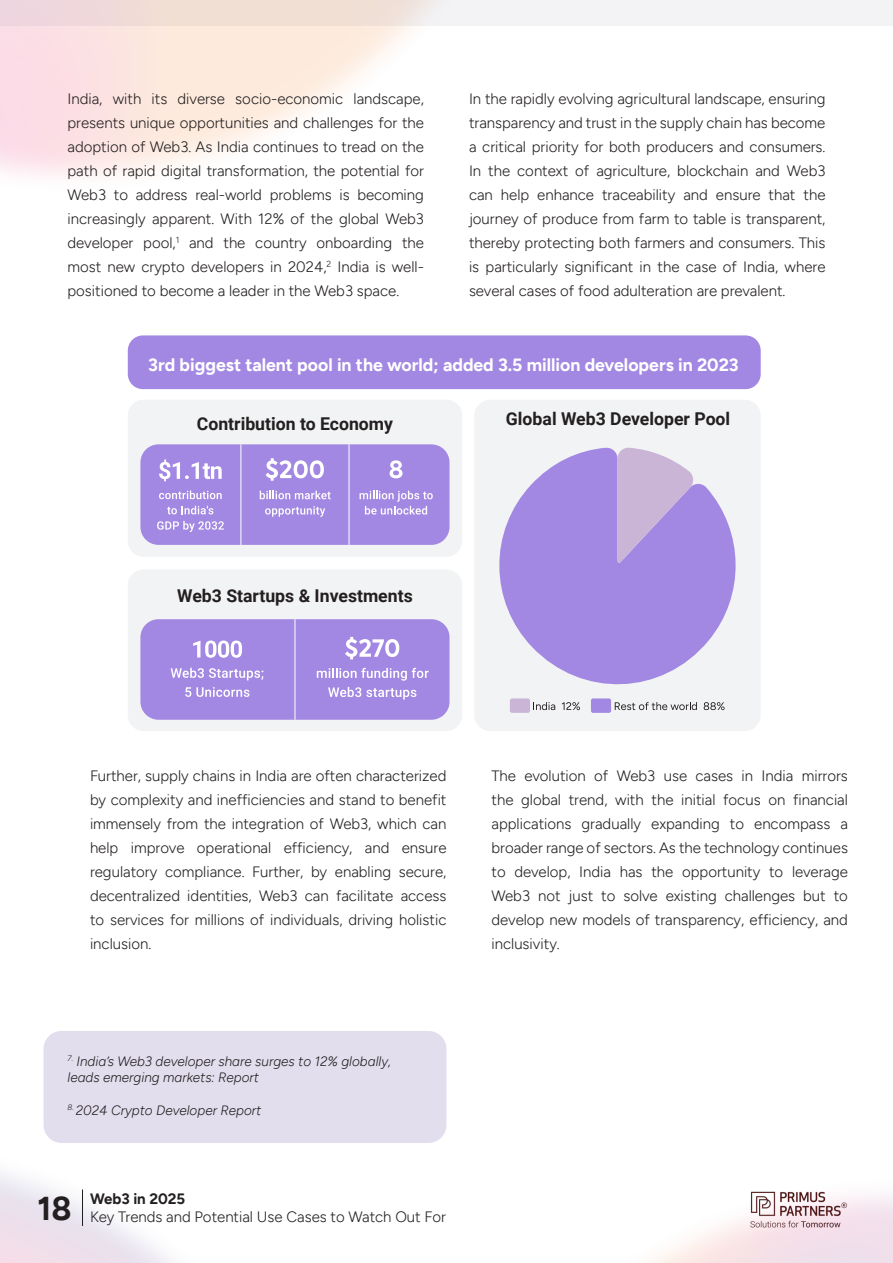
<style>
.page{position:relative;width:893px;height:1263px;background:#fff}
.page>*{position:absolute;margin:0;border:0;box-sizing:border-box;transform-origin:0 0}
.Box_Heading{font:700 17.7px "Roboto";color:#231f20}
.Box_Body_text{font:700 17.7px "Oak Sans";color:#fff}
.Body{font:300 15px/24px "Oak Sans";color:#231f20;text-align:justify}
.t1{font:italic 300 13.5px/16.2px "Oak Sans";color:#231f20}
.s1{font-weight:700}
.s2{font-weight:700;font-size:33px}
</style>
<div class="page">
<svg style="left:0;top:0;width:893px;height:25px;fill:#f3f3f5"></svg>
<hr style="left:82px;top:1189px;width:1px;height:37px;background:#231f20">
<img style="left:733px;top:1187px;width:125px;height:50px">
<div style="left:44px;top:1031px;width:402px;height:112px;background:#e3deee;border-radius:18px"></div>
<div style="left:128px;top:335px;width:633px;height:54px;background:#a288e2;border-radius:15px"></div>
<div style="left:128px;top:400px;width:334px;height:157px;background:#f2f3f4;border-radius:16px"></div>
<div style="left:128px;top:569px;width:334px;height:162px;background:#f2f3f4;border-radius:16px"></div>
<div style="left:474px;top:400px;width:287px;height:331px;background:#f2f3f4;border-radius:16px"></div>
<svg style="left:499px;top:447px;width:237px;height:238px;fill:#a288e2"></svg>
<svg style="left:617px;top:447px;width:78px;height:116px;background:#c0abdd"></svg>
<svg style="left:533px;top:702px;width:22px;height:8px"></svg>
<svg style="left:562px;top:702px;width:18px;height:8px"></svg>
<div style="left:510px;top:698px;width:20px;height:15px;background:#cab5d7;border-radius:2px"></div>
<svg style="left:615px;top:702px;width:82px;height:8px"></svg>
<svg style="left:704px;top:702px;width:20px;height:8px"></svg>
<div style="left:591px;top:698px;width:20px;height:15px;background:#a288e2;border-radius:2px"></div>
<div style="left:140px;top:444px;width:309px;height:101px;background:#a288e2;border-radius:18px"></div>
<hr style="left:348px;top:444px;width:2px;height:101px;background:#fff">
<hr style="left:240px;top:444px;width:1px;height:101px;background:#fff">
<svg style="left:159px;top:459px;width:63px;height:22px"></svg>
<svg style="left:266px;top:458px;width:58px;height:23px"></svg>
<svg style="left:159px;top:490px;width:63px;height:9px"></svg>
<svg style="left:167px;top:506px;width:46px;height:8px"></svg>
<svg style="left:157px;top:521px;width:67px;height:11px"></svg>
<svg style="left:390px;top:460px;width:12px;height:18px"></svg>
<svg style="left:360px;top:491px;width:73px;height:24px"></svg>
<svg style="left:260px;top:491px;width:71px;height:8px"></svg>
<svg style="left:265px;top:506px;width:60px;height:11px"></svg>
<div style="left:140px;top:619px;width:309px;height:101px;background:#a288e2;border-radius:18px"></div>
<hr style="left:294px;top:619px;width:1px;height:101px;background:#fff">
<svg style="left:193px;top:640px;width:49px;height:18px"></svg>
<svg style="left:171px;top:668px;width:92px;height:12px"></svg>
<svg style="left:185px;top:687px;width:64px;height:10px"></svg>
<svg style="left:345px;top:637px;width:54px;height:22px"></svg>
<svg style="left:317px;top:668px;width:112px;height:13px"></svg>
<svg style="left:328px;top:687px;width:88px;height:13px"></svg>
<p class="Body" style="left:68px;top:87px;width:358px">India, with its diverse socio-economic landscape, presents unique opportunities and challenges for the adoption of Web3. As India continues to tread on the path of rapid digital transformation, the potential for Web3 to address real-world problems is becoming increasingly apparent. With 12% of the global Web3 developer pool,<sup>1</sup> and the country onboarding the most new crypto developers in 2024,<sup>2</sup> India is well&shy;positioned to become a leader in the Web3 space.</p>
<p class="Body" style="left:469px;top:87px;width:358px">In the rapidly evolving agricultural landscape, ensuring transparency and trust in the supply chain has become a critical priority for both producers and consumers.<br>In the context of agriculture, blockchain and Web3 can help enhance traceability and ensure that the journey of produce from farm to table is transparent, thereby protecting both farmers and consumers. This is particularly significant in the case of India, where several cases of food adulteration are prevalent.</p>
<p class="Box_Body_text" style="left:148px;top:354px;width:592px">3rd biggest talent pool in the world; added 3.5 million developers in 2023</p>
<p class="Box_Heading" style="left:197px;top:411px;width:198px">Contribution to Economy</p>
<p class="Box_Heading" style="left:506px;top:406px;width:226px">Global Web3 Developer Pool</p>
<p class="Box_Heading" style="left:177px;top:583px;width:237px">Web3 Startups &amp; Investments</p>
<p class="Body" style="left:90px;top:764px;width:358px">Further, supply chains in India are often characterized by complexity and inefficiencies and stand to benefit immensely from the integration of Web3, which can help improve operational efficiency, and ensure regulatory compliance. Further, by enabling secure, decentralized identities, Web3 can facilitate access to services for millions of individuals, driving holistic inclusion.</p>
<p class="Body" style="left:491px;top:764px;width:358px">The evolution of Web3 use cases in India mirrors the global trend, with the initial focus on financial applications gradually expanding to encompass a broader range of sectors. As the technology continues to develop, India has the opportunity to leverage Web3 not just to solve existing challenges but to develop new models of transparency, efficiency, and inclusivity.</p>
<p class="t1" style="left:68px;top:1053px;width:325px"><sup>7.</sup> India’s Web3 developer share surges to 12% globally, leads emerging markets: Report</p>
<p class="t1" style="left:68px;top:1102px;width:195px"><sup>8.</sup> 2024 Crypto Developer Report</p>
<p class="Body" style="left:38px;top:1189px;width:410px;line-height:18px;text-indent:52px"><span class="s1">Web3 in 2025<br></span><span class="s2">18</span> Key Trends and Potential Use Cases to Watch Out For</p>
</div>
